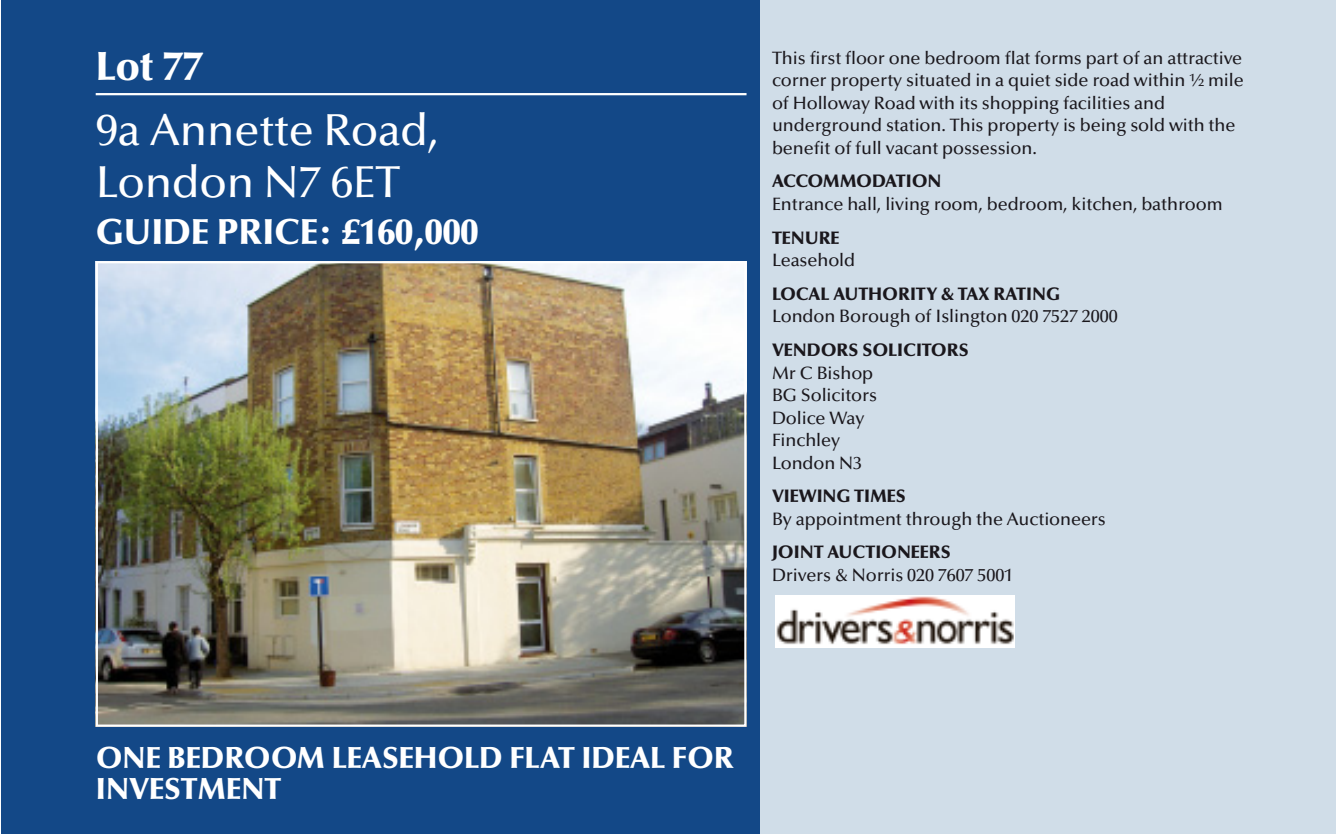
<style>
.page{position:relative;width:1336px;height:834px;background:#fff}
.page>*{position:absolute;margin:0;border:0;box-sizing:border-box;transform-origin:0 0}
.t1{font:500 45px/51.8px "Optima LT Std";letter-spacing:-.005em;color:#fff}
.t2{font:900 40.5px "Optima LT Std";color:#fff}
.t3{font:900 36px "Optima LT Std";letter-spacing:-.005em;color:#fff}
.t4{font:900 30.38px/30.4px "Optima LT Std";letter-spacing:-.005em;color:#fff}
.t5{font:500 18px/22.5px "Optima LT Std";letter-spacing:-.005em;color:#1a171c}
.t6{font:900 18px "Optima LT Std";letter-spacing:-.005em;color:#1a171c}
.t7{font:900 18px "Optima LT Std";letter-spacing:-.03em;color:#1a171c}
</style>
<div class="page">
<div style="left:1px;top:0;width:1334px;height:834px;background:#d0dde8"></div>
<div style="left:1px;top:0;width:758px;height:834px;background:#134887"></div>
<hr style="left:96px;top:93px;width:650px;height:2px;background:#fff">
<img style="left:99px;top:264px;width:644px;height:460px">
<div style="left:96px;top:261px;width:650px;height:466px;border:2px solid #fff"></div>
<div style="left:774px;top:595px;width:240px;height:53px;background:#fff"></div>
<img style="left:776px;top:597px;width:237px;height:48px">
<h2 class="t2" style="left:96px;top:50px;width:108px">Lot 77</h2>
<h1 class="t1" style="left:96px;top:109px;width:345px">9a Annette Road,<br>London N7 6ET</h1>
<h3 class="t3" style="left:96px;top:217px;width:384px">GUIDE PRICE: £160,000</h3>
<p class="t5" style="left:772px;top:48px;width:473px">This first floor one bedroom flat forms part of an attractive corner property situated in a quiet side road within ½ mile of Holloway Road with its shopping facilities and underground station. This property is being sold with the benefit of full vacant possession.</p>
<p class="t7" style="left:772px;top:174px;width:171px">ACCOMMODATION</p>
<p class="t5" style="left:772px;top:195px;width:452px">Entrance hall, living room, bedroom, kitchen, bathroom</p>
<p class="t6" style="left:772px;top:230px;width:69px">TENURE</p>
<p class="t5" style="left:772px;top:251px;width:85px">Leasehold</p>
<p class="t6" style="left:772px;top:286px;width:289px">LOCAL AUTHORITY &amp; TAX RATING</p>
<p class="t5" style="left:772px;top:307px;width:347px">London Borough of Islington 020 7527 2000</p>
<p class="t6" style="left:772px;top:343px;width:198px">VENDORS SOLICITORS</p>
<p class="t5" style="left:772px;top:363px;width:106px">Mr C Bishop<br>BG Solicitors<br>Dolice Way<br>Finchley<br>London N3</p>
<p class="t6" style="left:772px;top:489px;width:135px">VIEWING TIMES</p>
<p class="t5" style="left:772px;top:509px;width:335px">By appointment through the Auctioneers</p>
<p class="t6" style="left:772px;top:545px;width:180px">JOINT AUCTIONEERS</p>
<p class="t5" style="left:772px;top:565px;width:243px">Drivers &amp; Norris 020 7607 5001</p>
<h3 class="t4" style="left:96px;top:746px;width:640px">ONE BEDROOM LEASEHOLD FLAT IDEAL FOR<br>INVESTMENT</h3>
</div>
